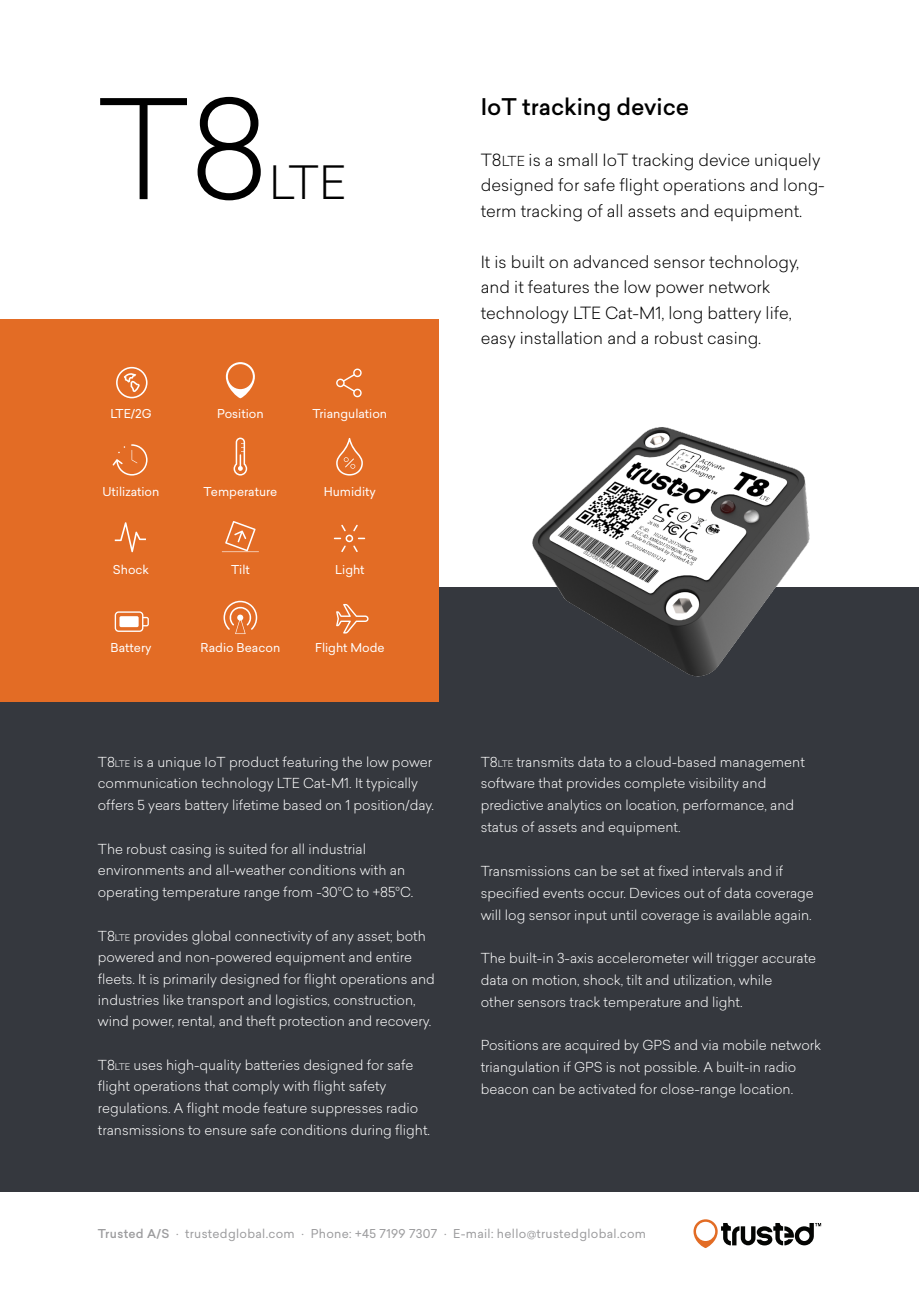
<style>
.page{position:relative;width:919px;height:1289px;background:#fff}
.page>*{position:absolute;margin:0;border:0;box-sizing:border-box;transform-origin:0 0}
.t1{font:300 135px "Sailec";color:#000}
.t2{font:300 45px "Sailec";color:#000}
.t3{font:500 22.5px "Sailec";color:#000}
.t4{font:300 16.5px/25.5px "Sailec";color:#000}
.t5{font:300 13.5px/21.8px "Sailec";color:#fff}
.t6{font:12px "Sailec";color:#fff}
.t7{font:12px "Sailec";letter-spacing:.025em;color:#9c9c9e}
.s1{font-size:9px}
.s2{font-size:13.5px}
.s3{font-weight:500}
</style>
<div class="page">
<div style="left:0;top:587px;width:918px;height:604px;background:#35383e"></div>
<svg style="left:693px;top:1219px;width:128px;height:28px"></svg>
<img style="left:532px;top:427px;width:278px;height:250px">
<div style="left:0;top:319px;width:438px;height:382px;background:#e36c25"></div>
<svg style="left:115px;top:522px;width:31px;height:30px"></svg>
<svg style="left:336px;top:604px;width:32px;height:29px"></svg>
<svg style="left:115px;top:611px;width:34px;height:21px"></svg>
<svg style="left:223px;top:600px;width:34px;height:34px"></svg>
<svg style="left:336px;top:368px;width:26px;height:29px"></svg>
<svg style="left:116px;top:366px;width:32px;height:32px"></svg>
<svg style="left:226px;top:362px;width:29px;height:36px"></svg>
<svg style="left:112px;top:444px;width:35px;height:31px"></svg>
<svg style="left:233px;top:437px;width:14px;height:38px"></svg>
<svg style="left:336px;top:438px;width:27px;height:37px"></svg>
<svg style="left:334px;top:524px;width:31px;height:28px"></svg>
<svg style="left:222px;top:521px;width:37px;height:31px"></svg>
<h1 class="t1" style="left:98px;top:94px;width:173px">T8</h1>
<h2 class="t2" style="left:269px;top:164px;width:78px">LTE</h2>
<p class="t6" style="left:110px;top:409px;width:43px">LTE/2G</p>
<p class="t6" style="left:217px;top:409px;width:48px">Position</p>
<p class="t6" style="left:312px;top:409px;width:76px">Triangulation</p>
<p class="t6" style="left:102px;top:487px;width:59px">Utilization</p>
<p class="t6" style="left:203px;top:487px;width:75px">Temperature</p>
<p class="t6" style="left:324px;top:487px;width:54px">Humidity</p>
<p class="t6" style="left:113px;top:565px;width:38px">Shock</p>
<p class="t6" style="left:231px;top:565px;width:20px">Tilt</p>
<p class="t6" style="left:335px;top:565px;width:31px">Light</p>
<p class="t6" style="left:110px;top:643px;width:43px">Battery</p>
<p class="t6" style="left:200px;top:643px;width:81px">Radio Beacon</p>
<p class="t6" style="left:315px;top:643px;width:71px">Flight Mode</p>
<p class="t5" style="left:98px;top:752px;width:337px">T8<span class="s1">LTE</span> is a unique IoT product featuring the low power communication technology LTE Cat-M1. It typically offers 5 years battery lifetime based on 1 position/day.</p>
<p class="t5" style="left:98px;top:839px;width:317px">The robust casing is suited for all industrial environments and all-weather conditions with an operating temperature range from -30°C to +85°C.</p>
<p class="t5" style="left:98px;top:926px;width:338px;line-height:21.3px">T8<span class="s1">LTE</span> provides global connectivity of any asset; both powered and non-powered equipment and entire fleets. It is primarily designed for flight operations and industries like transport and logistics, construction, wind power, rental, and theft protection and recovery.</p>
<p class="t5" style="left:98px;top:1055px;width:333px">T8<span class="s1">LTE</span> uses high-quality batteries designed for safe flight operations that comply with flight safety regulations. A flight mode feature suppresses radio transmissions to ensure safe conditions during flight.</p>
<h3 class="t3" style="left:480px;top:97px;width:210px">IoT tracking device</h3>
<p class="t4" style="left:480px;top:149px;width:345px">T8<span class="s2">LTE</span> is a small IoT tracking device uniquely designed for safe flight operations and long&shy;term tracking of all assets and equipment.</p>
<p class="t4" style="left:480px;top:251px;width:320px">It is built on advanced sensor technology, and it features the low power network technology LTE Cat-M1, long battery life, easy installation and a robust casing.</p>
<p class="t5" style="left:480px;top:752px;width:325px">T8<span class="s1">LTE</span> transmits data to a cloud-based management software that provides complete visibility and predictive analytics on location, performance, and status of assets and equipment.</p>
<p class="t5" style="left:480px;top:861px;width:334px">Transmissions can be set at fixed intervals and if specified events occur. Devices out of data coverage will log sensor input until coverage is available again.</p>
<p class="t5" style="left:480px;top:948px;width:337px">The built-in 3-axis accelerometer will trigger accurate data on motion, shock, tilt and utilization, while<br>other sensors track temperature and light.</p>
<p class="t5" style="left:480px;top:1035px;width:342px">Positions are acquired by GPS and via mobile network triangulation if GPS is not possible. A built-in radio beacon can be activated for close-range location.</p>
<p class="t7" style="left:98px;top:1228px;width:549px"><span class="s3">Trusted A/S</span> · trustedglobal.com · Phone: +45 7199 7307 · E-mail: hello@trustedglobal.com</p>
</div>
